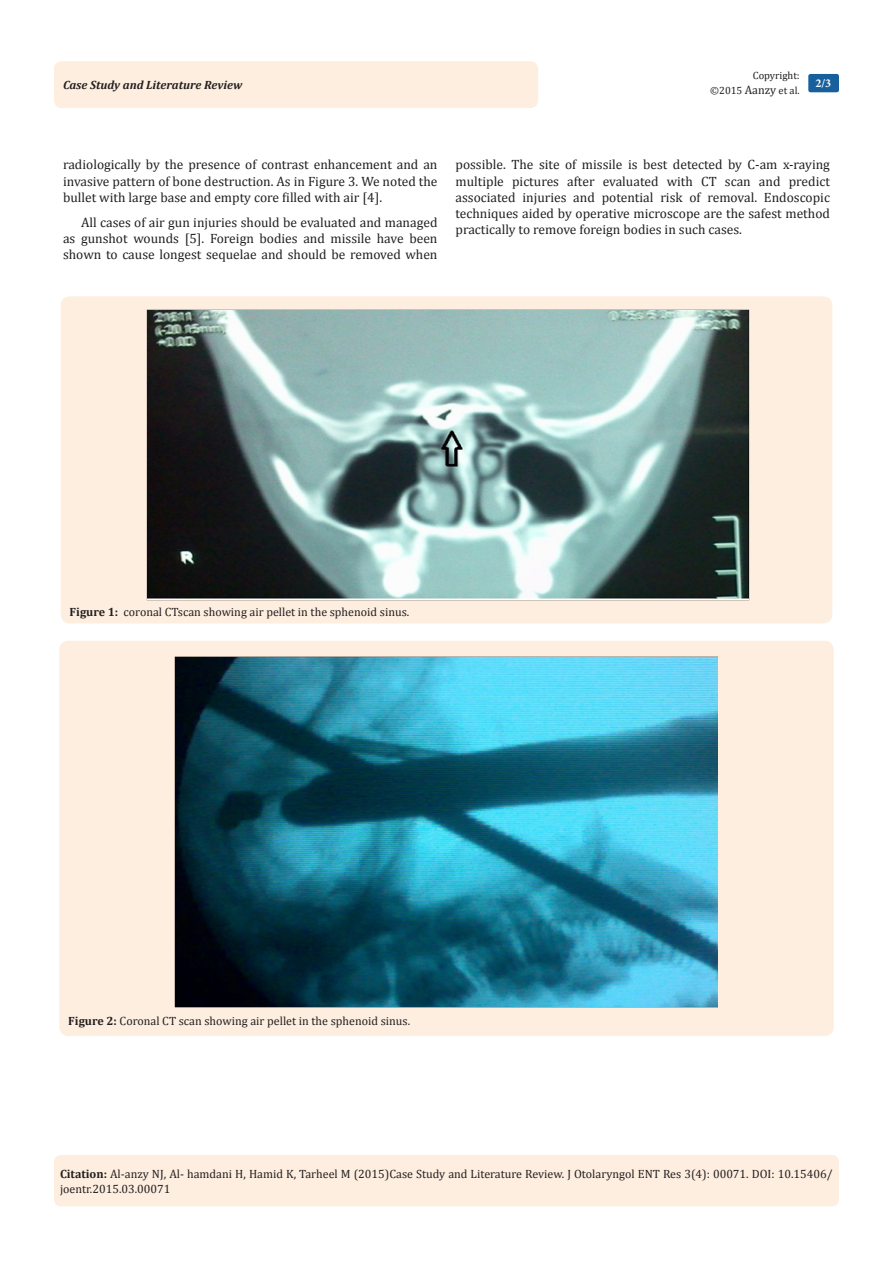
<style>
.page{position:relative;width:893px;height:1263px;background:#fff}
.page>*{position:absolute;margin:0;border:0;box-sizing:border-box;transform-origin:0 0}
.t1{font:13.5px/16.2px "Cambria";color:#231f20;text-align:justify}
.Citation{font:12px/14.4px "Cambria";color:#231f20}
.t2{font:italic 700 12px "Cambria";color:#231f20}
.t3{font:700 12px "Minion Pro";color:#fff}
.t4{font:10.5px/14.4px "Cambria";color:#231f20;text-align:right}
.s1{font-size:12px}
.s2{font-weight:700}
</style>
<div class="page">
<div style="left:54px;top:61px;width:484px;height:47px;background:#feeee0;border-radius:8px"></div>
<div style="left:808px;top:74px;width:31px;height:18px;background:#18609d;border-radius:2px"></div>
<div style="left:54px;top:1155px;width:785px;height:51px;background:#feeee0;border-radius:7px"></div>
<div style="left:61px;top:296px;width:771px;height:327px;background:#feeee0;border-radius:9px"></div>
<img style="left:146px;top:310px;width:603px;height:290px">
<div style="left:59px;top:641px;width:775px;height:395px;background:#feeee0;border-radius:9px"></div>
<img style="left:174px;top:657px;width:544px;height:350px">
<p class="t4" style="left:710px;top:68px;width:91px">Copyright:<br>©2015 <span class="s1">Aanzy</span> et al.</p>
<p class="t2" style="left:63px;top:77px;width:181px">Case Study and Literature Review</p>
<p class="t3" style="left:815px;top:75px;width:17px">2/3</p>
<p class="t1" style="left:63px;top:157px;width:376px">radiologically by the presence of contrast enhancement and an invasive pattern of bone destruction. As in Figure 3. We noted the bullet with large base and empty core filled with air [4].</p>
<p class="t1" style="left:63px;top:214px;width:376px;text-indent:18px">All cases of air gun injuries should be evaluated and managed as gunshot wounds [5]. Foreign bodies and missile have been shown to cause longest sequelae and should be removed when</p>
<p class="t1" style="left:455px;top:157px;width:376px">possible. The site of missile is best detected by C-am x-raying multiple pictures after evaluated with CT scan and predict associated injuries and potential risk of removal. Endoscopic techniques aided by operative microscope are the safest method practically to remove foreign bodies in such cases.</p>
<p class="Citation" style="left:70px;top:604px;width:341px"><span class="s2">Figure 1:</span> coronal CTscan showing air pellet in the sphenoid sinus.</p>
<p class="Citation" style="left:68px;top:1013px;width:343px"><span class="s2">Figure 2:</span> Coronal CT scan showing air pellet in the sphenoid sinus.</p>
<p class="Citation" style="left:60px;top:1167px;width:774px"><span class="s2">Citation:</span> Al-anzy NJ, Al- hamdani H, Hamid K, Tarheel M (2015)Case Study and Literature Review. J Otolaryngol ENT Res 3(4): 00071. DOI: 10.15406/ joentr.2015.03.00071</p>
</div>
